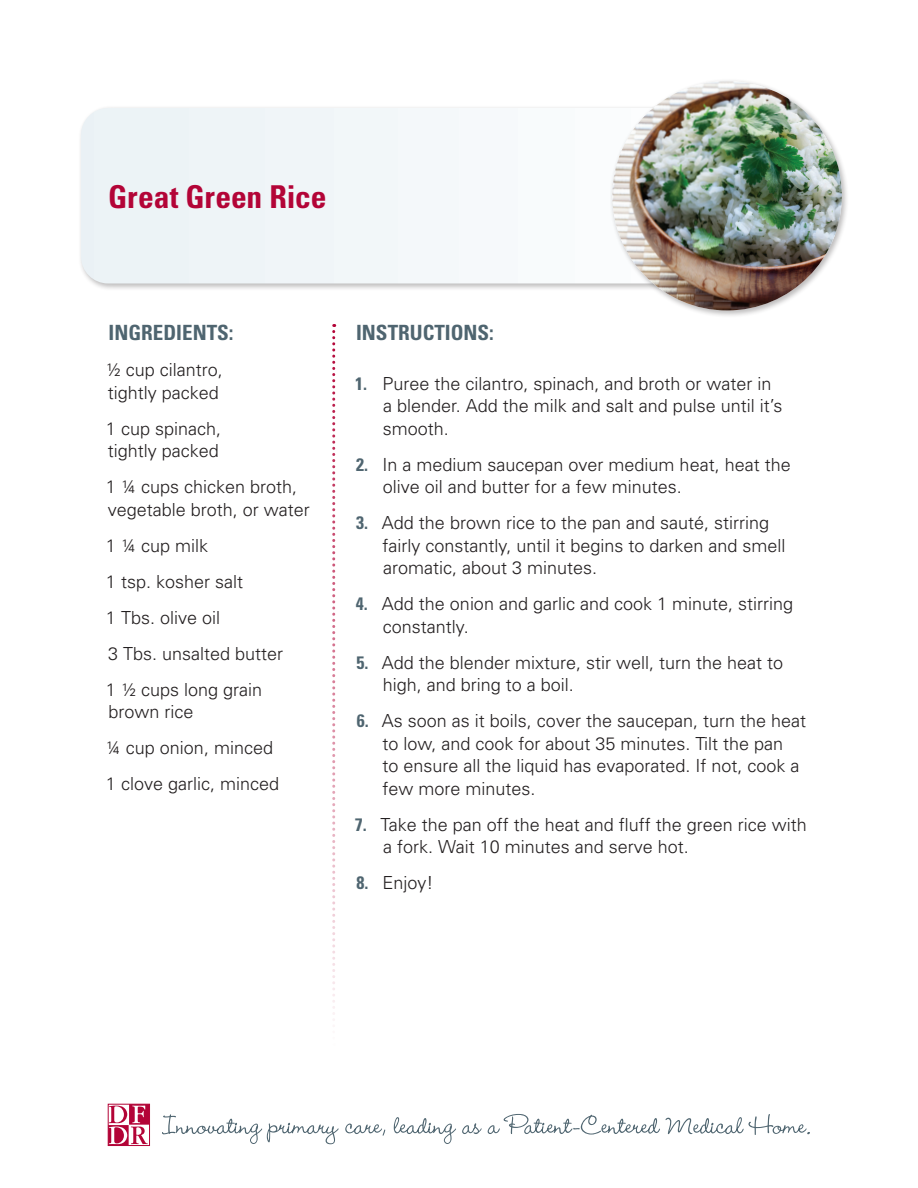
<style>
.page{position:relative;width:918px;height:1188px;background:#fff}
.page>*{position:absolute;margin:0;border:0;box-sizing:border-box;transform-origin:0 0}
.t1{font:700 condensed 31.5px "Univers";letter-spacing:-.005em;color:#b30437}
.t2{font:700 condensed 21px "Univers";color:#4f6570}
.t3{font:300 18px/22.5px "Univers";color:#231f20}
.s1{font-weight:700;font-stretch:condensed;color:#4f6570}
</style>
<div class="page">
<div style="left:78px;top:105px;width:636px;height:186px;background:#231f20;opacity:.3"></div>
<div style="left:81px;top:108px;width:529px;height:176px;background:#f2f7f9"></div>
<svg style="left:108px;top:1104px;width:42px;height:42px"></svg>
<svg style="left:162px;top:1114px;width:648px;height:30px"></svg>
<svg style="left:332px;top:324px;width:3px;height:697px"></svg>
<div style="left:610px;top:78px;width:239px;height:240px;background:#231f20;opacity:.3"></div>
<img style="left:612px;top:81px;width:230px;height:229px;border-radius:115px">
<h1 class="t1" style="left:108px;top:177px;width:220px">Great Green Rice</h1>
<p class="t2" style="left:109px;top:320px;width:126px">INGREDIENTS:</p>
<p class="t3" style="left:106px;top:358px;width:119px">½ cup cilantro, tightly packed</p>
<p class="t3" style="left:106px;top:417px;width:117px">1 cup spinach, tightly packed</p>
<p class="t3" style="left:106px;top:475px;width:205px">1 ¼ cups chicken broth, vegetable broth, or water</p>
<p class="t3" style="left:106px;top:527px;width:179px;line-height:36px">1 ¼ cup milk<br>1 tsp. kosher salt<br>1 Tbs. olive oil<br>3 Tbs. unsalted butter<br>1 ½ cups long grain</p>
<p class="t3" style="left:106px;top:693px;width:175px;line-height:36px">brown rice<br>¼ cup onion, minced<br>1 clove garlic, minced</p>
<p class="t2" style="left:356px;top:320px;width:139px">INSTRUCTIONS:</p>
<p class="t3" style="left:383px;top:372px;width:401px;text-indent:-28px"><span class="s1">1.</span> Puree the cilantro, spinach, and broth or water in a blender. Add the milk and salt and pulse until it’s smooth.</p>
<p class="t3" style="left:383px;top:453px;width:409px;text-indent:-27px"><span class="s1">2.</span> In a medium saucepan over medium heat, heat the olive oil and butter for a few minutes.</p>
<p class="t3" style="left:382px;top:511px;width:405px;text-indent:-26px"><span class="s1">3.</span> Add the brown rice to the pan and sauté, stirring fairly constantly, until it begins to darken and smell aromatic, about 3 minutes.</p>
<p class="t3" style="left:383px;top:592px;width:412px;text-indent:-27px"><span class="s1">4.</span> Add the onion and garlic and cook 1 minute, stirring constantly.</p>
<p class="t3" style="left:383px;top:651px;width:402px;text-indent:-26px"><span class="s1">5.</span> Add the blender mixture, stir well, turn the heat to high, and bring to a boil.</p>
<p class="t3" style="left:382px;top:709px;width:425px;text-indent:-26px"><span class="s1">6.</span> As soon as it boils, cover the saucepan, turn the heat to low, and cook for about 35 minutes. Tilt the pan<br>to ensure all the liquid has evaporated. If not, cook a few more minutes.</p>
<p class="t3" style="left:383px;top:813px;width:425px;text-indent:-28px"><span class="s1">7.</span> Take the pan off the heat and fluff the green rice with a fork. Wait 10 minutes and serve hot.</p>
<p class="t3" style="left:357px;top:871px;width:78px"><span class="s1">8.</span> Enjoy!</p>
</div>
